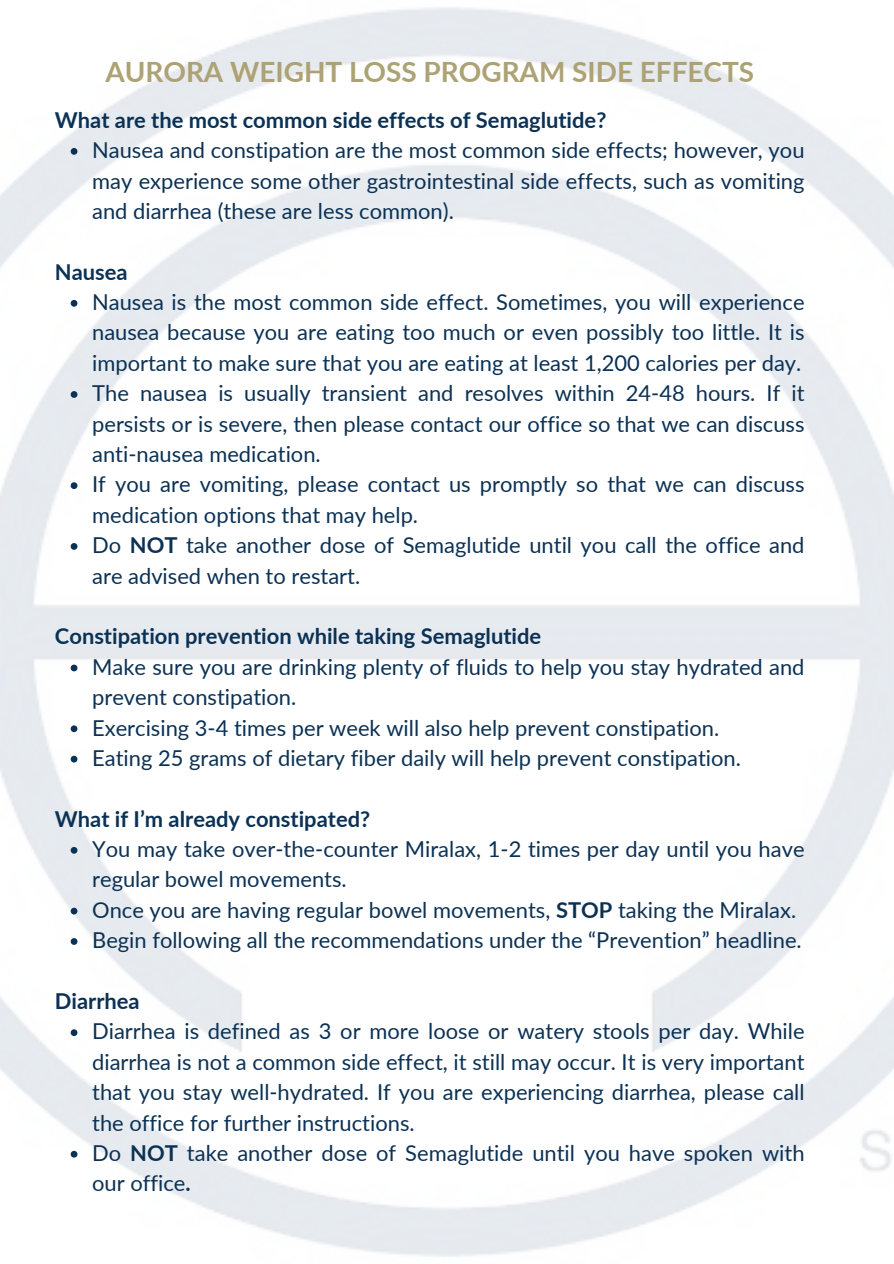
<style>
.page{position:relative;width:894px;height:1264px;background:#fff}
.page>*{position:absolute;margin:0;border:0;box-sizing:border-box;transform-origin:0 0}
.t1{font:700 27.9px "Lato";color:#ada274}
.t2{font:21.9px/30.3px "Lato";color:#0b3154}
.t3{font:700 21.9px "Lato";color:#0b3154}
.s1{font-weight:700}
</style>
<div class="page">
<img style="left:0;top:7px;width:893px;height:1250px">
<svg style="left:71px;top:148px;width:6px;height:7px"></svg>
<svg style="left:71px;top:300px;width:6px;height:7px"></svg>
<svg style="left:71px;top:391px;width:6px;height:7px"></svg>
<svg style="left:71px;top:482px;width:6px;height:7px"></svg>
<svg style="left:71px;top:543px;width:6px;height:7px"></svg>
<svg style="left:71px;top:664px;width:6px;height:7px"></svg>
<svg style="left:71px;top:725px;width:6px;height:7px"></svg>
<svg style="left:71px;top:755px;width:6px;height:7px"></svg>
<svg style="left:71px;top:847px;width:6px;height:6px"></svg>
<svg style="left:71px;top:907px;width:6px;height:7px"></svg>
<svg style="left:71px;top:938px;width:6px;height:6px"></svg>
<svg style="left:71px;top:1029px;width:6px;height:7px"></svg>
<svg style="left:71px;top:1150px;width:6px;height:7px"></svg>
<h1 class="t1" style="left:105px;top:54px;width:650px">AURORA WEIGHT LOSS PROGRAM SIDE EFFECTS</h1>
<h2 class="t3" style="left:55px;top:106px;width:553px">What are the most common side effects of Semaglutide?</h2>
<p class="t2" style="left:92px;top:134px;width:713px;text-align:justify">Nausea and constipation are the most common side effects; however, you may experience some other gastrointestinal side effects, such as vomiting and diarrhea (these are less common).</p>
<h2 class="t3" style="left:55px;top:258px;width:74px">Nausea</h2>
<p class="t2" style="left:92px;top:286px;width:713px;text-align:justify">Nausea is the most common side effect. Sometimes, you will experience nausea because you are eating too much or even possibly too little. It is important to make sure that you are eating at least 1,200 calories per day.</p>
<p class="t2" style="left:92px;top:377px;width:713px;text-align:justify">The nausea is usually transient and resolves within 24-48 hours. If it persists or is severe, then please contact our office so that we can discuss anti-nausea medication.</p>
<p class="t2" style="left:92px;top:468px;width:713px">If you are vomiting, please contact us promptly so that we can discuss medication options that may help.</p>
<p class="t2" style="left:92px;top:529px;width:713px">Do <span class="s1">NOT</span> take another dose of Semaglutide until you call the office and are advised when to restart.</p>
<h2 class="t3" style="left:55px;top:622px;width:487px">Constipation prevention while taking Semaglutide</h2>
<p class="t2" style="left:92px;top:651px;width:713px">Make sure you are drinking plenty of fluids to help you stay hydrated and prevent constipation.</p>
<p class="t2" style="left:92px;top:712px;width:628px">Exercising 3-4 times per week will also help prevent constipation.</p>
<p class="t2" style="left:92px;top:742px;width:650px">Eating 25 grams of dietary fiber daily will help prevent constipation.</p>
<h2 class="t3" style="left:55px;top:805px;width:317px">What if I’m already constipated?</h2>
<p class="t2" style="left:92px;top:833px;width:713px">You may take over-the-counter Miralax, 1-2 times per day until you have regular bowel movements.</p>
<p class="t2" style="left:92px;top:894px;width:705px">Once you are having regular bowel movements, <span class="s1">STOP</span> taking the Miralax.</p>
<p class="t2" style="left:92px;top:924px;width:711px">Begin following all the recommendations under the “Prevention” headline.</p>
<h2 class="t3" style="left:55px;top:987px;width:86px">Diarrhea</h2>
<p class="t2" style="left:92px;top:1015px;width:713px;text-align:justify">Diarrhea is defined as 3 or more loose or watery stools per day. While diarrhea is not a common side effect, it still may occur. It is very important that you stay well-hydrated. If you are experiencing diarrhea, please call the office for further instructions.</p>
<p class="t2" style="left:92px;top:1137px;width:713px">Do <span class="s1">NOT</span> take another dose of Semaglutide until you have spoken with our office<span class="s1">.</span></p>
</div>
